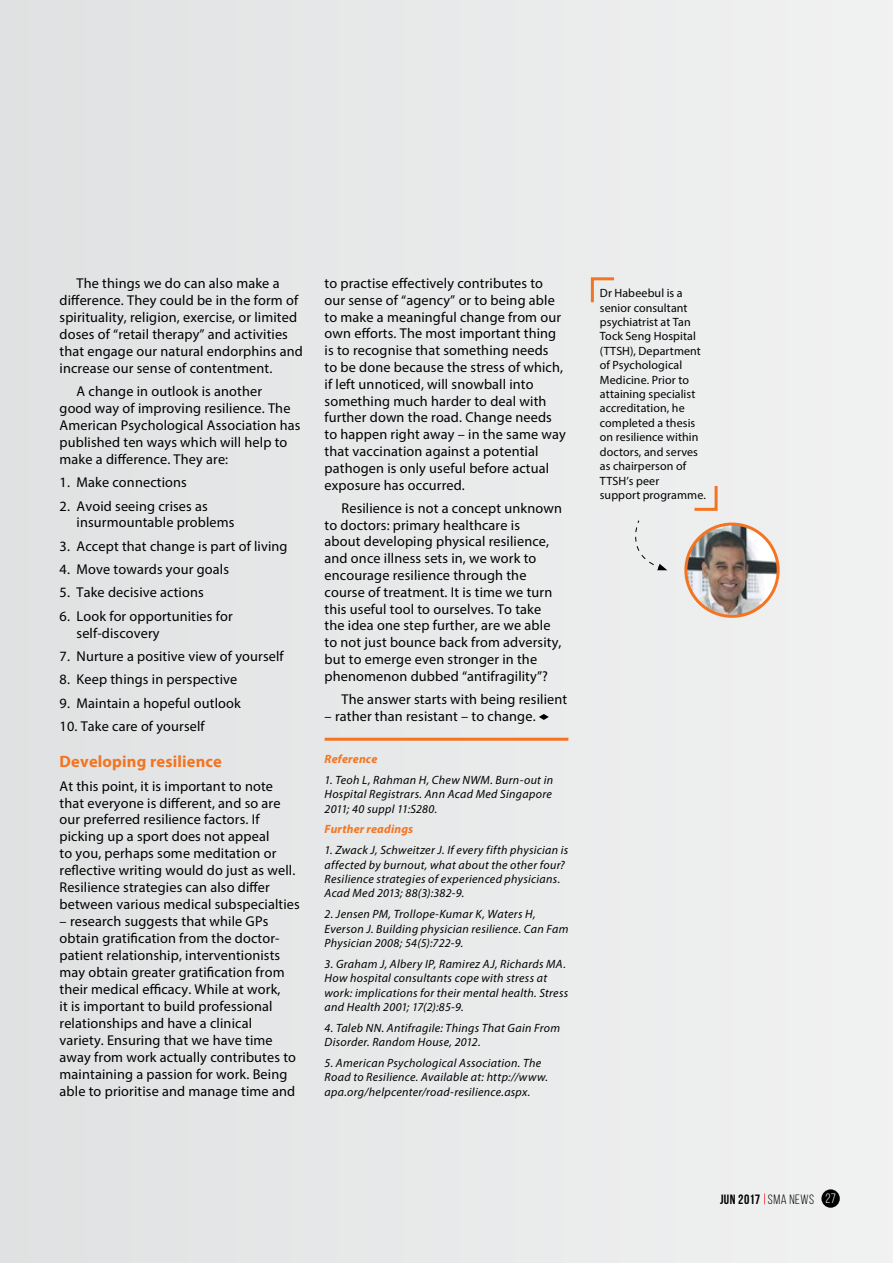
<style>
.page{position:relative;width:893px;height:1263px;background:#e8e9ea}
.page>*{position:absolute;margin:0;border:0;box-sizing:border-box;transform-origin:0 0}
.t1{font:700 16.5px "Myriad Pro";letter-spacing:.01em;color:#f47421}
.t2{font:14.25px/17px "Myriad Pro";letter-spacing:.01em;color:#000}
.t3{font:13.5px "Bebas Neue";letter-spacing:.035em;color:#000}
.t4{font:italic 12px/14.4px "Myriad Pro";letter-spacing:.025em;color:#000}
.t5{font:12px/14.4px "Myriad Pro";letter-spacing:.01em;color:#000}
.t6{font:italic 700 12px "Myriad Pro";letter-spacing:.015em;color:#f47421}
.s1{font-style:inherit}
.s2{color:#fff}
</style>
<div class="page">
<svg style="left:539px;top:714px;width:10px;height:6px"></svg>
<hr style="left:325px;top:738px;width:243px;height:3px;background:#f47421">
<svg style="left:590px;top:277px;width:24px;height:26px"></svg>
<svg style="left:694px;top:486px;width:24px;height:25px"></svg>
<svg style="left:635px;top:520px;width:32px;height:50px"></svg>
<img style="left:686px;top:524px;width:92px;height:92px;border-radius:46px">
<div style="left:684px;top:523px;width:96px;height:95px;border:3px solid #f47421;border-radius:50%"></div>
<div style="left:0;top:0;width:36px;height:57px;background:#e0e2e2"></div>
<div style="left:821px;top:1189px;width:19px;height:19px;background:#000;border-radius:50%"></div>
<p class="t2" style="left:60px;top:275px;width:245px;text-indent:17px">The things we do can also make a difference. They could be in the form of spirituality, religion, exercise, or limited doses of “retail therapy” and activities that engage our natural endorphins and increase our sense of contentment.</p>
<p class="t2" style="left:60px;top:383px;width:243px;text-indent:17px">A change in outlook is another<br>good way of improving resilience. The American Psychological Association has published ten ways which will help to make a difference. They are:</p>
<p class="t2" style="left:60px;top:474px;width:129px">1. Make connections</p>
<p class="t2" style="left:77px;top:497px;width:159px;text-indent:-17px">2. Avoid seeing crises as insurmountable problems</p>
<p class="t2" style="left:60px;top:537px;width:230px">3. Accept that change is part of living</p>
<p class="t2" style="left:60px;top:561px;width:171px">4. Move towards your goals</p>
<p class="t2" style="left:60px;top:584px;width:146px">5. Take decisive actions</p>
<p class="t2" style="left:77px;top:607px;width:158px;text-indent:-17px">6. Look for opportunities for self-discovery</p>
<p class="t2" style="left:60px;top:648px;width:226px">7. Nurture a positive view of yourself</p>
<p class="t2" style="left:60px;top:671px;width:179px">8. Keep things in perspective</p>
<p class="t2" style="left:60px;top:694px;width:183px">9. Maintain a hopeful outlook</p>
<p class="t2" style="left:60px;top:717px;width:147px">10. Take care of yourself</p>
<p class="t1" style="left:60px;top:751px;width:164px">Developing resilience</p>
<p class="t2" style="left:60px;top:777px;width:242px">At this point, it is important to note that everyone is different, and so are our preferred resilience factors. If picking up a sport does not appeal<br>to you, perhaps some meditation or reflective writing would do just as well.<br>Resilience strategies can also differ between various medical subspecialties</p>
<p class="t2" style="left:60px;top:913px;width:238px">– research suggests that while GPs obtain gratification from the doctor&shy;patient relationship, interventionists may obtain greater gratification from their medical efficacy. While at work,<br>it is important to build professional relationships and have a clinical variety. Ensuring that we have time away from work actually contributes to maintaining a passion for work. Being able to prioritise and manage time and</p>
<p class="t2" style="left:325px;top:274px;width:243px">to practise effectively contributes to our sense of “agency” or to being able to make a meaningful change from our own efforts. The most important thing is to recognise that something needs<br>to be done because the stress of which, if left unnoticed, will snowball into something much harder to deal with further down the road. Change needs to happen right away – in the same way that vaccination against a potential pathogen is only useful before actual exposure has occurred.</p>
<p class="t2" style="left:325px;top:499px;width:239px;text-indent:17px">Resilience is not a concept unknown to doctors: primary healthcare is<br>about developing physical resilience, and once illness sets in, we work to encourage resilience through the course of treatment. It is time we turn this useful tool to ourselves. To take the idea one step further, are we able to not just bounce back from adversity, but to emerge even stronger in the phenomenon dubbed “antifragility”?</p>
<p class="t2" style="left:342px;top:690px;width:227px">The answer starts with being resilient</p>
<p class="t2" style="left:325px;top:708px;width:213px">– rather than resistant – to change.</p>
<p class="t6" style="left:325px;top:751px;width:54px">Reference</p>
<p class="t4" style="left:325px;top:772px;width:230px;text-align:justify">1. Teoh L, Rahman H, Chew NWM. Burn-out in Hospital Registrars. Ann Acad Med Singapore 2011; 40 suppl 11:S280.</p>
<p class="t6" style="left:325px;top:821px;width:90px">Further readings</p>
<p class="t4" style="left:325px;top:843px;width:245px">1. Zwack J, Schweitzer J. If every fifth physician is affected by burnout, what about the other four?<br>Resilience strategies of experienced physicians.<br>Acad Med 2013; 88(3):382-9.</p>
<p class="t4" style="left:325px;top:907px;width:245px">2. Jensen PM, Trollope-Kumar K, Waters H,<br>Everson J. Building physician resilience. Can Fam<br>Physician 2008; 54(5):722-9.</p>
<p class="t4" style="left:325px;top:956px;width:245px">3. Graham J, Albery IP, Ramirez AJ, Richards MA.<br>How hospital consultants cope with stress at work: implications for their mental health. Stress and Health 2001; 17(2):85-9.</p>
<p class="t4" style="left:325px;top:1020px;width:237px">4. Taleb NN. Antifragile: Things That Gain From<br>Disorder. Random House, 2012.</p>
<p class="t4" style="left:325px;top:1055px;width:225px">5. American Psychological Association. The<br>Road to Resilience. Available at: http://www. apa.org/helpcenter/road-resilience.aspx.</p>
<p class="t5" style="left:600px;top:286px;width:108px">Dr Habeebul is a senior consultant psychiatrist at Tan<br>Tock Seng Hospital (TTSH), Department of Psychological<br>Medicine. Prior to attaining specialist accreditation, he completed a thesis on resilience within doctors, and serves as chairperson of<br>TTSH’s peer<br>support programme.</p>
<p class="t3" style="left:720px;top:1191px;width:117px">JUN 2017 <span class="s1">SMA NEWS</span> <span class="s2">27</span></p>
</div>
